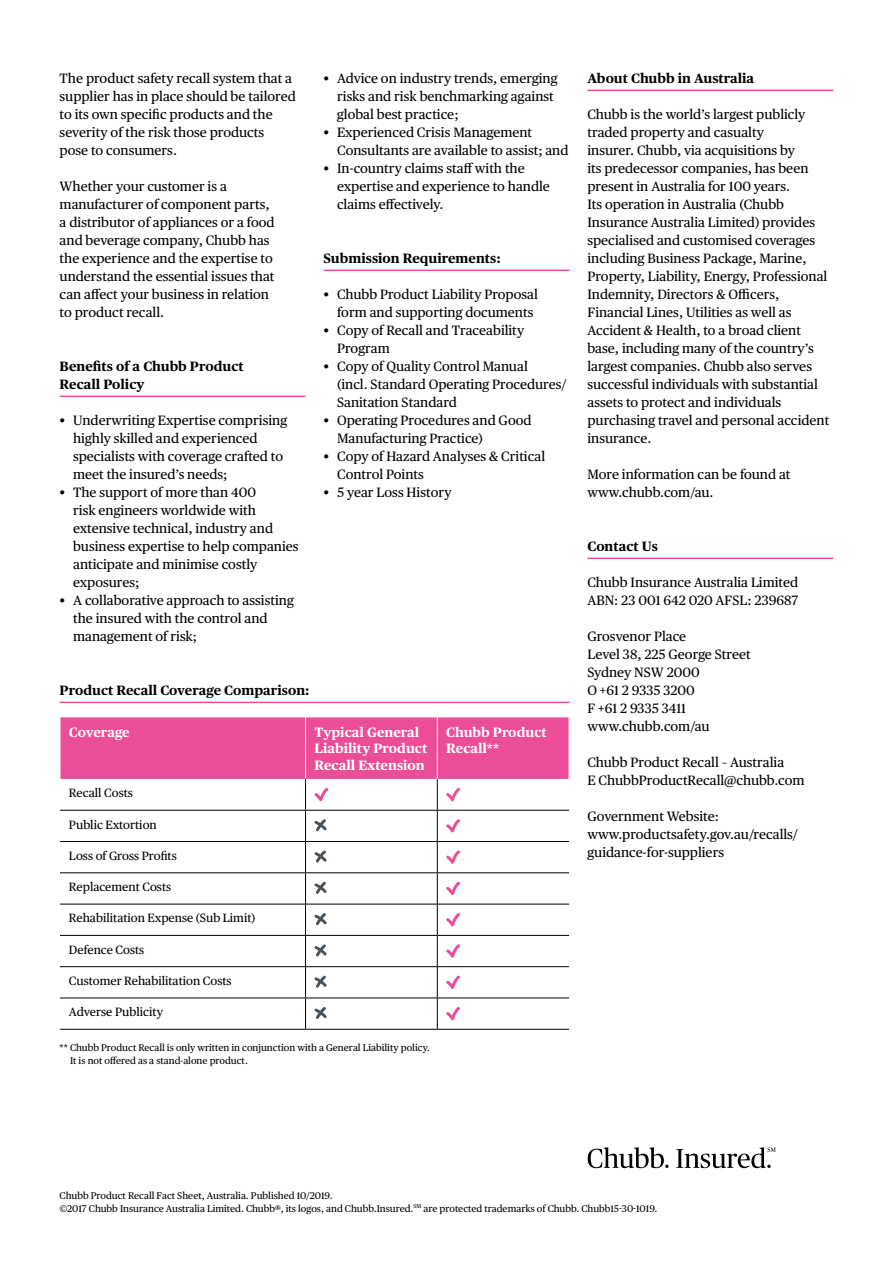
<style>
.page{position:relative;width:893px;height:1263px;background:#fff}
.page>*{position:absolute;margin:0;border:0;box-sizing:border-box;transform-origin:0 0}
.t1{font:13.5px/18px "Chubb Publico Text";color:#000}
.t2{font:700 13.5px/18px "Chubb Publico Text";color:#000}
.t3{font:700 13.5px/16.5px "Chubb Publico Text";color:#fff}
.t4{font:12px "Chubb Publico Text";color:#000}
.t5{font:9.75px/12.8px "Chubb Publico Text";color:#000}
</style>
<div class="page">
<svg style="left:588px;top:1147px;width:81px;height:21px"></svg>
<svg style="left:676px;top:1147px;width:100px;height:21px"></svg>
<hr style="left:60px;top:396px;width:246px;height:1px;background:#eb4d96">
<hr style="left:324px;top:270px;width:245px;height:1px;background:#eb4d96">
<hr style="left:587px;top:90px;width:246px;height:1px;background:#eb4d96">
<hr style="left:587px;top:558px;width:246px;height:1px;background:#eb4d96">
<hr style="left:60px;top:702px;width:509px;height:1px;background:#eb4d96">
<div style="left:61px;top:717px;width:508px;height:62px;background:#eb4d96"></div>
<hr style="left:305px;top:717px;width:1px;height:62px;background:#fff">
<hr style="left:437px;top:717px;width:1px;height:62px;background:#fff">
<hr style="left:60px;top:810px;width:246px;height:1px;background:#000">
<hr style="left:306px;top:810px;width:131px;height:1px;background:#000">
<hr style="left:437px;top:810px;width:132px;height:1px;background:#000">
<hr style="left:60px;top:841px;width:246px;height:1px;background:#000">
<hr style="left:306px;top:841px;width:131px;height:1px;background:#000">
<hr style="left:437px;top:841px;width:132px;height:1px;background:#000">
<hr style="left:60px;top:872px;width:246px;height:1px;background:#000">
<hr style="left:306px;top:872px;width:131px;height:1px;background:#000">
<hr style="left:437px;top:872px;width:132px;height:1px;background:#000">
<hr style="left:60px;top:904px;width:246px;height:1px;background:#000">
<hr style="left:306px;top:904px;width:131px;height:1px;background:#000">
<hr style="left:437px;top:904px;width:132px;height:1px;background:#000">
<hr style="left:60px;top:935px;width:246px;height:1px;background:#000">
<hr style="left:306px;top:935px;width:131px;height:1px;background:#000">
<hr style="left:437px;top:935px;width:132px;height:1px;background:#000">
<hr style="left:60px;top:966px;width:246px;height:1px;background:#000">
<hr style="left:306px;top:966px;width:131px;height:1px;background:#000">
<hr style="left:437px;top:966px;width:132px;height:1px;background:#000">
<hr style="left:60px;top:997px;width:246px;height:1px;background:#000">
<hr style="left:306px;top:997px;width:131px;height:1px;background:#000">
<hr style="left:437px;top:997px;width:132px;height:1px;background:#000">
<hr style="left:60px;top:1029px;width:246px;height:1px;background:#000">
<hr style="left:437px;top:1029px;width:132px;height:1px;background:#000">
<hr style="left:305px;top:779px;width:1px;height:31px;background:#000">
<hr style="left:437px;top:779px;width:1px;height:31px;background:#000">
<hr style="left:305px;top:811px;width:1px;height:30px;background:#000">
<hr style="left:437px;top:811px;width:1px;height:30px;background:#000">
<hr style="left:305px;top:842px;width:1px;height:30px;background:#000">
<hr style="left:437px;top:842px;width:1px;height:30px;background:#000">
<hr style="left:305px;top:873px;width:1px;height:31px;background:#000">
<hr style="left:437px;top:873px;width:1px;height:31px;background:#000">
<hr style="left:305px;top:904px;width:1px;height:31px;background:#000">
<hr style="left:437px;top:904px;width:1px;height:31px;background:#000">
<hr style="left:305px;top:936px;width:1px;height:30px;background:#000">
<hr style="left:437px;top:936px;width:1px;height:30px;background:#000">
<hr style="left:305px;top:967px;width:1px;height:30px;background:#000">
<hr style="left:437px;top:967px;width:1px;height:30px;background:#000">
<hr style="left:305px;top:998px;width:1px;height:31px;background:#000">
<hr style="left:437px;top:998px;width:1px;height:31px;background:#000">
<hr style="left:306px;top:1029px;width:131px;height:1px;background:#000">
<svg style="left:314px;top:788px;width:14px;height:13px"></svg>
<svg style="left:446px;top:788px;width:14px;height:13px"></svg>
<svg style="left:314px;top:819px;width:13px;height:12px"></svg>
<svg style="left:446px;top:819px;width:14px;height:14px"></svg>
<svg style="left:314px;top:850px;width:13px;height:12px"></svg>
<svg style="left:446px;top:850px;width:14px;height:14px"></svg>
<svg style="left:314px;top:882px;width:13px;height:12px"></svg>
<svg style="left:446px;top:882px;width:14px;height:13px"></svg>
<svg style="left:314px;top:913px;width:13px;height:12px"></svg>
<svg style="left:446px;top:913px;width:14px;height:13px"></svg>
<svg style="left:314px;top:944px;width:13px;height:12px"></svg>
<svg style="left:446px;top:944px;width:14px;height:14px"></svg>
<svg style="left:314px;top:975px;width:13px;height:13px"></svg>
<svg style="left:446px;top:975px;width:14px;height:14px"></svg>
<svg style="left:314px;top:1007px;width:13px;height:12px"></svg>
<svg style="left:446px;top:1007px;width:14px;height:13px"></svg>
<p class="t1" style="left:60px;top:68px;width:238px">The product safety recall system that a supplier has in place should be tailored to its own specific products and the severity of the risk those products pose to consumers.</p>
<p class="t1" style="left:60px;top:176px;width:217px">Whether your customer is a manufacturer of component parts, a distributor of appliances or a food and beverage company, Chubb has the experience and the expertise to understand the essential issues that can affect your business in relation to product recall.</p>
<p class="t2" style="left:60px;top:356px;width:186px">Benefits of a Chubb Product<br>Recall Policy</p>
<p class="t1" style="left:73px;top:410px;width:216px;text-indent:-14px">• Underwriting Expertise comprising highly skilled and experienced specialists with coverage crafted to meet the insured’s needs;</p>
<p class="t1" style="left:73px;top:482px;width:227px;text-indent:-14px">• The support of more than 400<br>risk engineers worldwide with extensive technical, industry and business expertise to help companies anticipate and minimise costly exposures;</p>
<p class="t1" style="left:73px;top:590px;width:222px;text-indent:-14px">• A collaborative approach to assisting the insured with the control and management of risk;</p>
<p class="t1" style="left:337px;top:68px;width:222px;text-indent:-14px">• Advice on industry trends, emerging risks and risk benchmarking against global best practice;</p>
<p class="t1" style="left:337px;top:122px;width:233px;text-indent:-14px">• Experienced Crisis Management<br>Consultants are available to assist; and</p>
<p class="t1" style="left:337px;top:158px;width:214px;text-indent:-14px">• In-country claims staff with the expertise and experience to handle claims effectively.</p>
<p class="t2" style="left:324px;top:248px;width:179px">Submission Requirements:</p>
<p class="t1" style="left:337px;top:284px;width:202px;text-indent:-14px">• Chubb Product Liability Proposal form and supporting documents</p>
<p class="t1" style="left:337px;top:320px;width:189px;text-indent:-14px">• Copy of Recall and Traceability<br>Program</p>
<p class="t1" style="left:337px;top:356px;width:231px;text-indent:-14px">• Copy of Quality Control Manual<br>(incl. Standard Operating Procedures/<br>Sanitation Standard</p>
<p class="t1" style="left:337px;top:410px;width:196px;text-indent:-14px">• Operating Procedures and Good<br>Manufacturing Practice)</p>
<p class="t1" style="left:337px;top:446px;width:210px;text-indent:-14px">• Copy of Hazard Analyses &amp; Critical<br>Control Points</p>
<p class="t1" style="left:324px;top:482px;width:129px">• 5 year Loss History</p>
<p class="t2" style="left:60px;top:680px;width:251px">Product Recall Coverage Comparison:</p>
<p class="t3" style="left:69px;top:723px;width:62px">Coverage</p>
<p class="t3" style="left:315px;top:723px;width:114px">Typical General<br>Liability Product<br>Recall Extension</p>
<p class="t3" style="left:446px;top:723px;width:102px">Chubb Product<br>Recall**</p>
<p class="t4" style="left:69px;top:784px;width:65px">Recall Costs</p>
<p class="t4" style="left:69px;top:815px;width:89px">Public Extortion</p>
<p class="t4" style="left:69px;top:847px;width:109px">Loss of Gross Profits</p>
<p class="t4" style="left:69px;top:878px;width:104px">Replacement Costs</p>
<p class="t4" style="left:69px;top:909px;width:188px">Rehabilitation Expense (Sub Limit)</p>
<p class="t4" style="left:69px;top:940px;width:77px">Defence Costs</p>
<p class="t4" style="left:69px;top:972px;width:164px">Customer Rehabilitation Costs</p>
<p class="t4" style="left:69px;top:1003px;width:96px">Adverse Publicity</p>
<p class="t5" style="left:70px;top:1041px;width:361px;text-indent:-10px">** Chubb Product Recall is only written in conjunction with a General Liability policy.<br>It is not offered as a stand-alone product.</p>
<p class="t2" style="left:587px;top:68px;width:168px">About Chubb in Australia</p>
<p class="t1" style="left:587px;top:104px;width:243px">Chubb is the world’s largest publicly traded property and casualty<br>insurer. Chubb, via acquisitions by<br>its predecessor companies, has been present in Australia for 100 years.<br>Its operation in Australia (Chubb Insurance Australia Limited) provides specialised and customised coverages including Business Package, Marine, Property, Liability, Energy, Professional Indemnity, Directors &amp; Officers, Financial Lines, Utilities as well as Accident &amp; Health, to a broad client base, including many of the country’s largest companies. Chubb also serves successful individuals with substantial assets to protect and individuals purchasing travel and personal accident insurance.</p>
<p class="t1" style="left:587px;top:464px;width:205px">More information can be found at www.chubb.com/au.</p>
<p class="t2" style="left:587px;top:536px;width:72px">Contact Us</p>
<p class="t1" style="left:587px;top:572px;width:212px">Chubb Insurance Australia Limited<br>ABN: 23 001 642 020 AFSL: 239687</p>
<p class="t1" style="left:587px;top:626px;width:165px">Grosvenor Place<br>Level 38, 225 George Street<br>Sydney NSW 2000<br>O +61 2 9335 3200<br>F +61 2 9335 3411 www.chubb.com/au</p>
<p class="t1" style="left:587px;top:752px;width:219px">Chubb Product Recall – Australia<br>E ChubbProductRecall@chubb.com</p>
<p class="t1" style="left:587px;top:806px;width:212px">Government Website: www.productsafety.gov.au/recalls/ guidance-for-suppliers</p>
<p class="t5" style="left:60px;top:1188px;width:599px">Chubb Product Recall Fact Sheet, Australia. Published 10/2019.<br>©2017 Chubb Insurance Australia Limited. Chubb®, its logos, and Chubb.Insured.<sup>SM</sup> are protected trademarks of Chubb. Chubb15-30-1019.</p>
</div>
